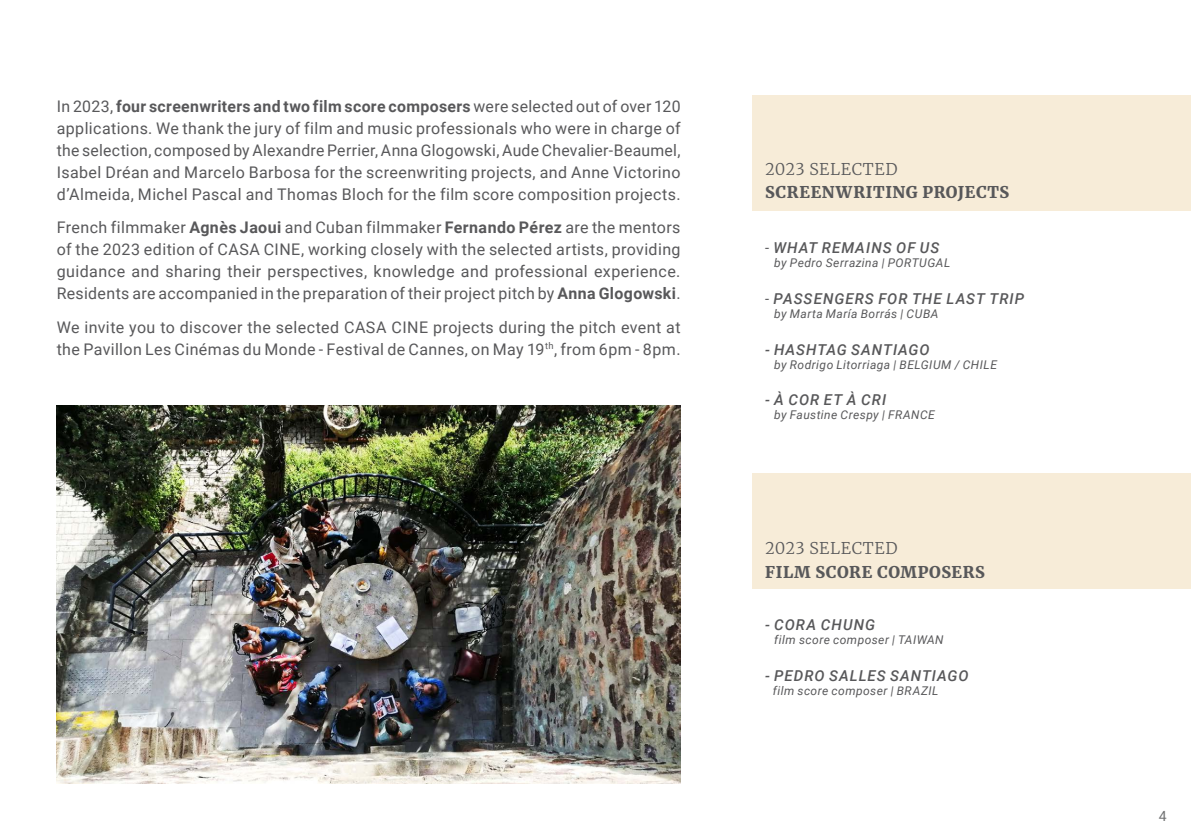
<style>
.page{position:relative;width:1191px;height:840px;background:#fff}
.page>*{position:absolute;margin:0;border:0;box-sizing:border-box;transform-origin:0 0}
.t1{font:16px/22px "Roboto";letter-spacing:.025em;color:#58585a;text-align:justify}
.t2{font:900 16px "Merriweather";letter-spacing:.04em;color:#58585a}
.t3{font:300 16px "Merriweather";letter-spacing:.035em;color:#58585a}
.t4{font:italic 500 15px "Roboto";letter-spacing:.07em;color:#58585a}
.t5{font:14px "Roboto";color:#707172}
.t6{font:italic 12px "Roboto";letter-spacing:.04em;color:#58585a}
.s1{font-weight:700}
.s2{font-weight:400}
</style>
<div class="page">
<div style="left:752px;top:472px;width:439px;height:116px;background:#f7ecd8"></div>
<div style="left:752px;top:95px;width:439px;height:115px;background:#f7ecd8"></div>
<img style="left:57px;top:405px;width:623px;height:377px">
<p class="t1" style="left:57px;top:94px;width:625px">In 2023, <span class="s1">four screenwriters and two film score composers</span> were selected out of over 120 applications. We thank the jury of film and music professionals who were in charge of the selection, composed by Alexandre Perrier, Anna Glogowski, Aude Chevalier-Beaumel, Isabel Dréan and Marcelo Barbosa for the screenwriting projects, and Anne Victorino d’Almeida, Michel Pascal and Thomas Bloch for the film score composition projects.</p>
<p class="t1" style="left:57px;top:216px;width:625px">French filmmaker <span class="s1">Agnès Jaoui</span> and Cuban filmmaker <span class="s1">Fernando Pérez</span> are the mentors of the 2023 edition of CASA CINE, working closely with the selected artists, providing guidance and sharing their perspectives, knowledge and professional experience.<br>Residents are accompanied in the preparation of their project pitch by <span class="s1">Anna Glogowski</span>.</p>
<p class="t1" style="left:57px;top:315px;width:625px">We invite you to discover the selected CASA CINE projects during the pitch event at the Pavillon Les Cinémas du Monde - Festival de Cannes, on May 19<sup>th</sup>, from 6pm - 8pm.</p>
<p class="t3" style="left:765px;top:158px;width:134px">2023 SELECTED</p>
<p class="t2" style="left:765px;top:181px;width:245px">SCREENWRITING PROJECTS</p>
<p class="t4" style="left:765px;top:237px;width:176px"><span class="s2">-</span> WHAT REMAINS OF US</p>
<p class="t6" style="left:774px;top:254px;width:178px">by Pedro Serrazina | PORTUGAL</p>
<p class="t4" style="left:765px;top:288px;width:261px"><span class="s2">-</span> PASSENGERS FOR THE LAST TRIP</p>
<p class="t6" style="left:774px;top:305px;width:166px">by Marta María Borrás | CUBA</p>
<p class="t4" style="left:765px;top:338px;width:166px">- HASHTAG SANTIAGO</p>
<p class="t6" style="left:774px;top:356px;width:224px">by Rodrigo Litorriaga | BELGIUM / CHILE</p>
<p class="t4" style="left:765px;top:389px;width:123px">- À COR ET À CRI</p>
<p class="t6" style="left:774px;top:406px;width:162px">by Faustine Crespy | FRANCE</p>
<p class="t3" style="left:765px;top:537px;width:134px">2023 SELECTED</p>
<p class="t2" style="left:765px;top:560px;width:221px">FILM SCORE COMPOSERS</p>
<p class="t4" style="left:765px;top:613px;width:112px">- CORA CHUNG</p>
<p class="t6" style="left:774px;top:631px;width:171px">film score composer | TAIWAN</p>
<p class="t4" style="left:765px;top:664px;width:205px">- PEDRO SALLES SANTIAGO</p>
<p class="t6" style="left:772px;top:681px;width:167px">film score composer | BRAZIL</p>
<p class="t5" style="left:1158px;top:805px;width:9px">4</p>
</div>
